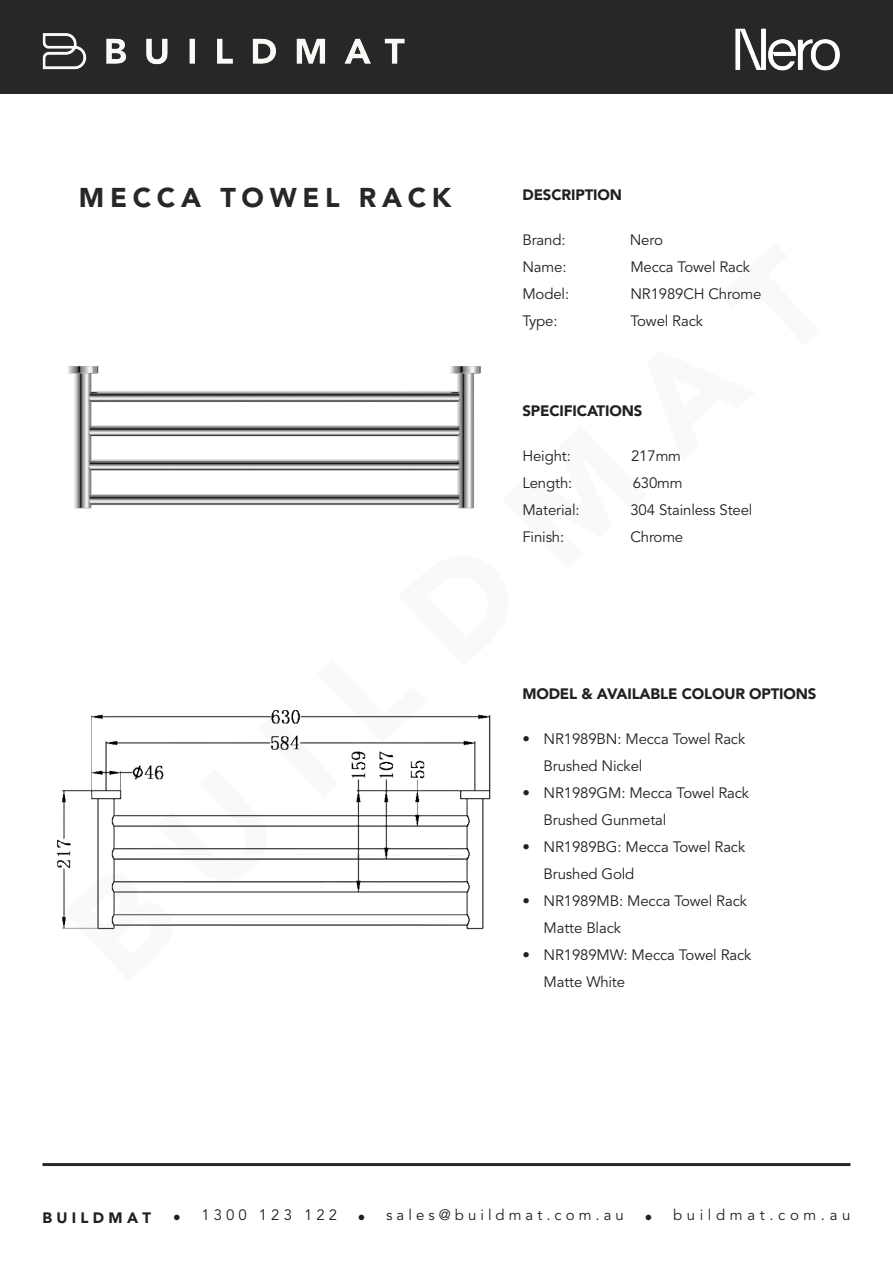
<style>
.page{position:relative;width:893px;height:1263px;background:#fff}
.page>*{position:absolute;margin:0;border:0;box-sizing:border-box;transform-origin:0 0}
.t1{font:900 27px "Avenir LT Std";letter-spacing:.21em;color:#262727}
.buildmat_com_au{font:15px/27px "Avenir LT Std";letter-spacing:-.01em;color:#231f20}
.buildmat_com_au-2{font:900 15px "Avenir LT Std";letter-spacing:-.01em;color:#231f20}
.s1{font-size:30px}
.s2{font-weight:900;font-size:30px}
</style>
<div class="page">
<hr style="left:43px;top:1163px;width:807px;height:3px;background:#262727">
<div style="left:0;top:0;width:893px;height:93px;background:#262727"></div>
<img style="left:42px;top:33px;width:363px;height:37px">
<img style="left:735px;top:28px;width:105px;height:43px">
<img style="left:56px;top:710px;width:435px;height:220px">
<img style="left:68px;top:366px;width:413px;height:143px">
<p class="t1" style="left:79px;top:181px;width:374px">MECCA TOWEL RACK</p>
<p class="buildmat_com_au-2" style="left:522px;top:186px;width:101px">DESCRIPTION</p>
<p class="buildmat_com_au" style="left:522px;top:227px;width:45px">Brand:</p>
<p class="buildmat_com_au" style="left:630px;top:227px;width:35px">Nero</p>
<p class="buildmat_com_au" style="left:522px;top:254px;width:46px">Name:</p>
<p class="buildmat_com_au" style="left:630px;top:254px;width:121px">Mecca Towel Rack</p>
<p class="buildmat_com_au" style="left:522px;top:281px;width:48px">Model:</p>
<p class="buildmat_com_au" style="left:630px;top:281px;width:133px">NR1989CH Chrome</p>
<p class="buildmat_com_au" style="left:522px;top:308px;width:37px">Type:</p>
<p class="buildmat_com_au" style="left:630px;top:308px;width:74px">Towel Rack</p>
<p class="buildmat_com_au-2" style="left:522px;top:401px;width:121px">SPECIFICATIONS</p>
<p class="buildmat_com_au" style="left:522px;top:442px;width:50px">Height:</p>
<p class="buildmat_com_au" style="left:631px;top:442px;width:51px">217mm</p>
<p class="buildmat_com_au" style="left:522px;top:469px;width:51px">Length:</p>
<p class="buildmat_com_au" style="left:633px;top:469px;width:51px">630mm</p>
<p class="buildmat_com_au" style="left:522px;top:496px;width:59px">Material:</p>
<p class="buildmat_com_au" style="left:630px;top:496px;width:124px">304 Stainless Steel</p>
<p class="buildmat_com_au" style="left:522px;top:523px;width:43px">Finish:</p>
<p class="buildmat_com_au" style="left:630px;top:523px;width:54px">Chrome</p>
<p class="buildmat_com_au-2" style="left:522px;top:684px;width:296px">MODEL &amp; AVAILABLE COLOUR OPTIONS</p>
<p class="buildmat_com_au" style="left:544px;top:725px;width:203px;text-indent:-21px">• NR1989BN: Mecca Towel Rack<br>Brushed Nickel</p>
<p class="buildmat_com_au" style="left:544px;top:779px;width:207px;text-indent:-21px">• NR1989GM: Mecca Towel Rack<br>Brushed Gunmetal</p>
<p class="buildmat_com_au" style="left:544px;top:833px;width:203px;text-indent:-21px">• NR1989BG: Mecca Towel Rack<br>Brushed Gold</p>
<p class="buildmat_com_au" style="left:544px;top:887px;width:205px;text-indent:-21px">• NR1989MB: Mecca Towel Rack<br>Matte Black</p>
<p class="buildmat_com_au" style="left:544px;top:941px;width:209px;text-indent:-21px">• NR1989MW: Mecca Towel Rack<br>Matte White</p>
<p class="buildmat_com_au-2" style="left:43px;top:1208px;width:140px">B U I L D M A T <span class="s1">.</span></p>
<p class="buildmat_com_au" style="left:201px;top:1202px;width:166px">1 3 0 0 1 2 3 1 2 2 <span class="s2">.</span></p>
<p class="buildmat_com_au" style="left:386px;top:1202px;width:268px">s a l e s @ b u i l d m a t . c o m . a u <span class="s2">.</span></p>
<p class="buildmat_com_au" style="left:673px;top:1202px;width:179px">b u i l d m a t . c o m . a u</p>
</div>
